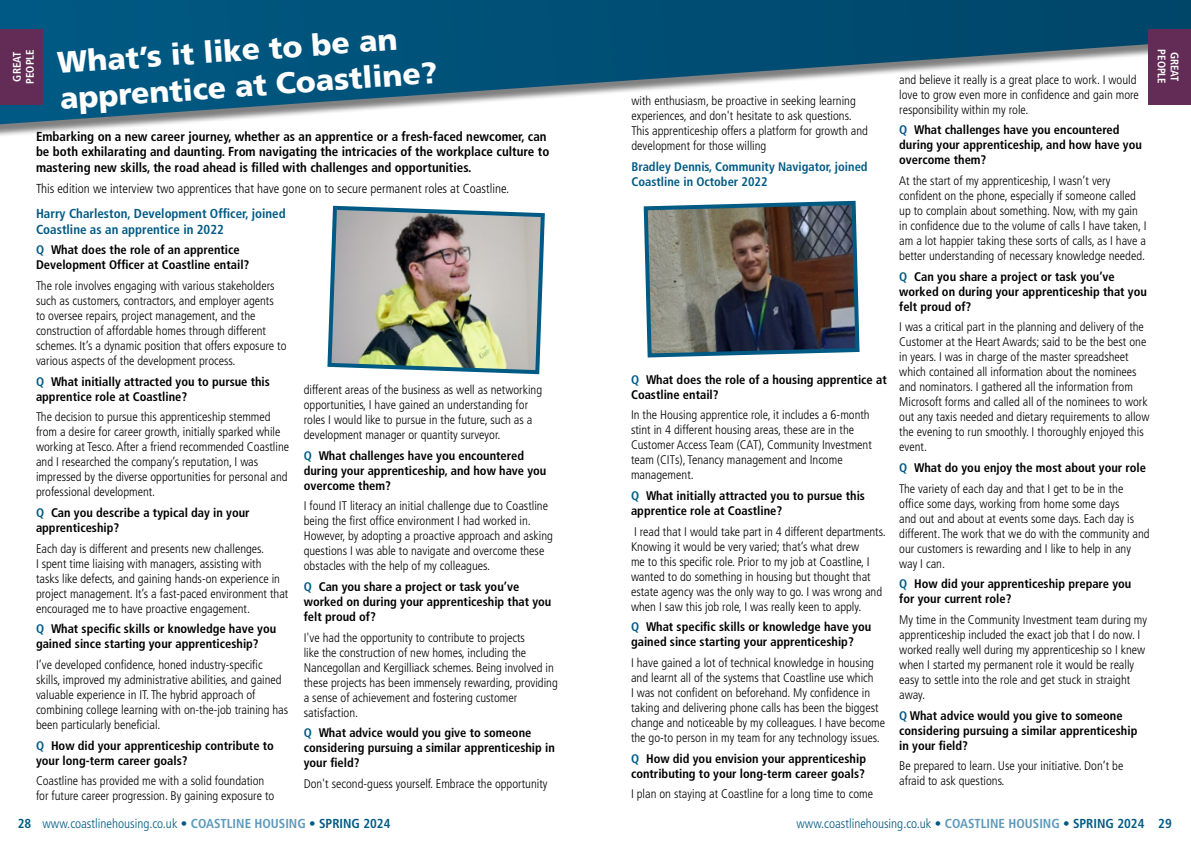
<style>
.page{position:relative;width:1191px;height:842px;background:#fff}
.page>*{position:absolute;margin:0;border:0;box-sizing:border-box;transform-origin:0 0}
.t1{font:900 30px/36px "Frutiger LT Std";color:#fff}
.t2{font:700 condensed 13px/15.6px "Frutiger LT Std";color:#000}
.t3{font:300 condensed 13px "Frutiger LT Std";color:#005a84}
.t4{font:300 condensed 13px "Frutiger LT Std";color:#000}
.t5{font:700 condensed 13px/15.6px "Frutiger LT Std";color:#005a84}
.t6{font:300 condensed 12.5px/15px "Frutiger LT Std";color:#000}
.t7{font:700 condensed 12.5px/15px "Frutiger LT Std";color:#000}
.t8{font:700 condensed 12.5px/15px "Frutiger LT Std";color:#005a84}
.t9{font:700 condensed 11px/13.2px "Frutiger LT Std";color:#fff}
.s1{color:#005a84}
.s2{font-weight:700;color:#005a84}
.s3{font-weight:700}
.s4{font-weight:700;color:#5c99bb}
</style>
<div class="page">
<div style="left:0;top:0;width:1191px;height:138px;background:#000;opacity:.5"></div>
<svg style="left:0;top:0;width:1191px;height:124px"></svg>
<img style="left:327px;top:205px;width:218px;height:170px">
<img style="left:643px;top:200px;width:217px;height:158px">
<div style="left:0;top:29px;width:43px;height:75px;background:#622c57"></div>
<div style="left:1148px;top:29px;width:43px;height:75px;background:#622c57"></div>
<h1 class="t1" style="left:56px;top:45px;width:379px;rotate:-4deg">What’s it like to be an apprentice at Coastline?</h1>
<p class="t2" style="left:36px;top:128px;width:515px">Embarking on a new career journey, whether as an apprentice or a fresh-faced newcomer, can be both exhilarating and daunting. From navigating the intricacies of the workplace culture to mastering new skills, the road ahead is filled with challenges and opportunities.</p>
<p class="t4" style="left:36px;top:181px;width:475px">This edition we interview two apprentices that have gone on to secure permanent roles at Coastline.</p>
<p class="t9" style="left:10px;top:84px;width:36px;rotate:-90deg">GREAT<br>PEOPLE</p>
<p class="t9" style="left:1168px;top:49px;width:36px;rotate:90deg">PEOPLE</p>
<p class="t9" style="left:1181px;top:52px;width:32px;rotate:90deg">GREAT</p>
<p class="t6" style="left:899px;top:72px;width:241px">and believe it really is a great place to work. I would love to grow even more in confidence and gain more responsibility within my role.</p>
<p class="t7" style="left:899px;top:123px;width:244px"><span class="s1">Q</span> What challenges have you encountered during your apprenticeship, and how have you overcome them?</p>
<p class="t6" style="left:899px;top:173px;width:249px">At the start of my apprenticeship, I wasn’t very confident on the phone, especially if someone called up to complain about something. Now, with my gain in confidence due to the volume of calls I have taken, I am a lot happier taking these sorts of calls, as I have a better understanding of necessary knowledge needed.</p>
<p class="t7" style="left:899px;top:269px;width:249px"><span class="s1">Q</span> Can you share a project or task you’ve worked on during your apprenticeship that you felt proud of?</p>
<p class="t6" style="left:899px;top:320px;width:252px">I was a critical part in the planning and delivery of the Customer at the Heart Awards; said to be the best one in years. I was in charge of the master spreadsheet which contained all information about the nominees and nominators. I gathered all the information from Microsoft forms and called all of the nominees to work out any taxis needed and dietary requirements to allow the evening to run smoothly. I thoroughly enjoyed this event.</p>
<p class="t6" style="left:899px;top:458px;width:248px;line-height:20.7px"><span class="s2">Q</span> <span class="s3">What do you enjoy the most about your role<br></span>The variety of each day and that I get to be in the</p>
<p class="t6" style="left:899px;top:496px;width:252px">office some days, working from home some days<br>and out and about at events some days. Each day is different. The work that we do with the community and our customers is rewarding and I like to help in any way I can.</p>
<p class="t7" style="left:899px;top:577px;width:234px"><span class="s1">Q</span> How did your apprenticeship prepare you for your current role?</p>
<p class="t6" style="left:899px;top:612px;width:249px">My time in the Community Investment team during my apprenticeship included the exact job that I do now. I worked really well during my apprenticeship so I knew when I started my permanent role it would be really easy to settle into the role and get stuck in straight away.</p>
<p class="t7" style="left:899px;top:708px;width:240px"><span class="s1">Q</span> What advice would you give to someone considering pursuing a similar apprenticeship in your field?</p>
<p class="t6" style="left:899px;top:759px;width:226px">Be prepared to learn. Use your initiative. Don’t be afraid to ask questions.</p>
<p class="t6" style="left:631px;top:94px;width:238px">with enthusiasm, be proactive in seeking learning experiences, and don't hesitate to ask questions.<br>This apprenticeship offers a platform for growth and development for those willing</p>
<p class="t8" style="left:631px;top:159px;width:238px">Bradley Dennis, Community Navigator, joined<br>Coastline in October 2022</p>
<p class="t5" style="left:36px;top:206px;width:251px">Harry Charleston, Development Officer, joined<br>Coastline as an apprentice in 2022</p>
<p class="t7" style="left:36px;top:242px;width:215px"><span class="s1">Q</span> What does the role of an apprentice<br>Development Officer at Coastline entail?</p>
<p class="t6" style="left:36px;top:278px;width:252px">The role involves engaging with various stakeholders such as customers, contractors, and employer agents<br>to oversee repairs, project management, and the construction of affordable homes through different schemes. It’s a dynamic position that offers exposure to various aspects of the development process.</p>
<p class="t7" style="left:36px;top:374px;width:235px"><span class="s1">Q</span> What initially attracted you to pursue this apprentice role at Coastline?</p>
<p class="t6" style="left:36px;top:410px;width:255px">The decision to pursue this apprenticeship stemmed from a desire for career growth, initially sparked while working at Tesco. After a friend recommended Coastline and I researched the company’s reputation, I was impressed by the diverse opportunities for personal and professional development.</p>
<p class="t7" style="left:36px;top:505px;width:215px"><span class="s1">Q</span> Can you describe a typical day in your apprenticeship?</p>
<p class="t6" style="left:36px;top:541px;width:254px">Each day is different and presents new challenges.<br>I spent time liaising with managers, assisting with<br>tasks like defects, and gaining hands-on experience in project management. It’s a fast-paced environment that encouraged me to have proactive engagement.</p>
<p class="t7" style="left:36px;top:621px;width:242px"><span class="s1">Q</span> What specific skills or knowledge have you gained since starting your apprenticeship?</p>
<p class="t6" style="left:36px;top:657px;width:254px">I’ve developed confidence, honed industry-specific skills, improved my administrative abilities, and gained valuable experience in IT. The hybrid approach of combining college learning with on-the-job training has been particularly beneficial.</p>
<p class="t7" style="left:36px;top:738px;width:239px"><span class="s1">Q</span> How did your apprenticeship contribute to your long-term career goals?</p>
<p class="t6" style="left:36px;top:774px;width:240px">Coastline has provided me with a solid foundation for future career progression. By gaining exposure to</p>
<p class="t7" style="left:631px;top:372px;width:257px"><span class="s1">Q</span> What does the role of a housing apprentice at<br>Coastline entail?</p>
<p class="t6" style="left:631px;top:408px;width:242px">In the Housing apprentice role, it includes a 6-month stint in 4 different housing areas, these are in the Customer Access Team (CAT), Community Investment team (CITs), Tenancy management and Income management.</p>
<p class="t7" style="left:631px;top:488px;width:235px"><span class="s1">Q</span> What initially attracted you to pursue this apprentice role at Coastline?</p>
<p class="t6" style="left:631px;top:524px;width:256px">I read that I would take part in 4 different departments.<br>Knowing it would be very varied; that’s what drew<br>me to this specific role. Prior to my job at Coastline, I wanted to do something in housing but thought that estate agency was the only way to go. I was wrong and when I saw this job role, I was really keen to apply.</p>
<p class="t7" style="left:631px;top:619px;width:242px"><span class="s1">Q</span> What specific skills or knowledge have you gained since starting your apprenticeship?</p>
<p class="t6" style="left:631px;top:655px;width:255px">I have gained a lot of technical knowledge in housing and learnt all of the systems that Coastline use which<br>I was not confident on beforehand. My confidence in taking and delivering phone calls has been the biggest change and noticeable by my colleagues. I have become the go-to person in my team for any technology issues.</p>
<p class="t7" style="left:631px;top:751px;width:236px"><span class="s1">Q</span> How did you envision your apprenticeship contributing to your long-term career goals?</p>
<p class="t6" style="left:631px;top:787px;width:243px">I plan on staying at Coastline for a long time to come</p>
<p class="t6" style="left:304px;top:382px;width:240px">different areas of the business as well as networking opportunities, I have gained an understanding for roles I would like to pursue in the future, such as a development manager or quantity surveyor.</p>
<p class="t7" style="left:304px;top:448px;width:244px"><span class="s1">Q</span> What challenges have you encountered during your apprenticeship, and how have you overcome them?</p>
<p class="t6" style="left:304px;top:499px;width:251px">I found IT literacy an initial challenge due to Coastline being the first office environment I had worked in.<br>However, by adopting a proactive approach and asking questions I was able to navigate and overcome these obstacles with the help of my colleagues.</p>
<p class="t7" style="left:304px;top:579px;width:249px"><span class="s1">Q</span> Can you share a project or task you’ve worked on during your apprenticeship that you felt proud of?</p>
<p class="t6" style="left:304px;top:630px;width:255px">I've had the opportunity to contribute to projects<br>like the construction of new homes, including the Nancegollan and Kergilliack schemes. Being involved in these projects has been immensely rewarding, providing a sense of achievement and fostering customer satisfaction.</p>
<p class="t7" style="left:304px;top:726px;width:253px"><span class="s1">Q</span> What advice would you give to someone considering pursuing a similar apprenticeship in your field?</p>
<p class="t6" style="left:304px;top:776px;width:245px">Don't second-guess yourself. Embrace the opportunity</p>
<p class="t3" style="left:18px;top:816px;width:374px"><span class="s3">28</span> www.coastlinehousing.co.uk <span class="s3">•</span> <span class="s4">COASTLINE HOUSING</span> <span class="s3">• SPRING 2024</span></p>
<p class="t3" style="left:796px;top:816px;width:377px">www.coastlinehousing.co.uk <span class="s3">•</span> <span class="s4">COASTLINE HOUSING</span> <span class="s3">• SPRING 2024 29</span></p>
</div>
